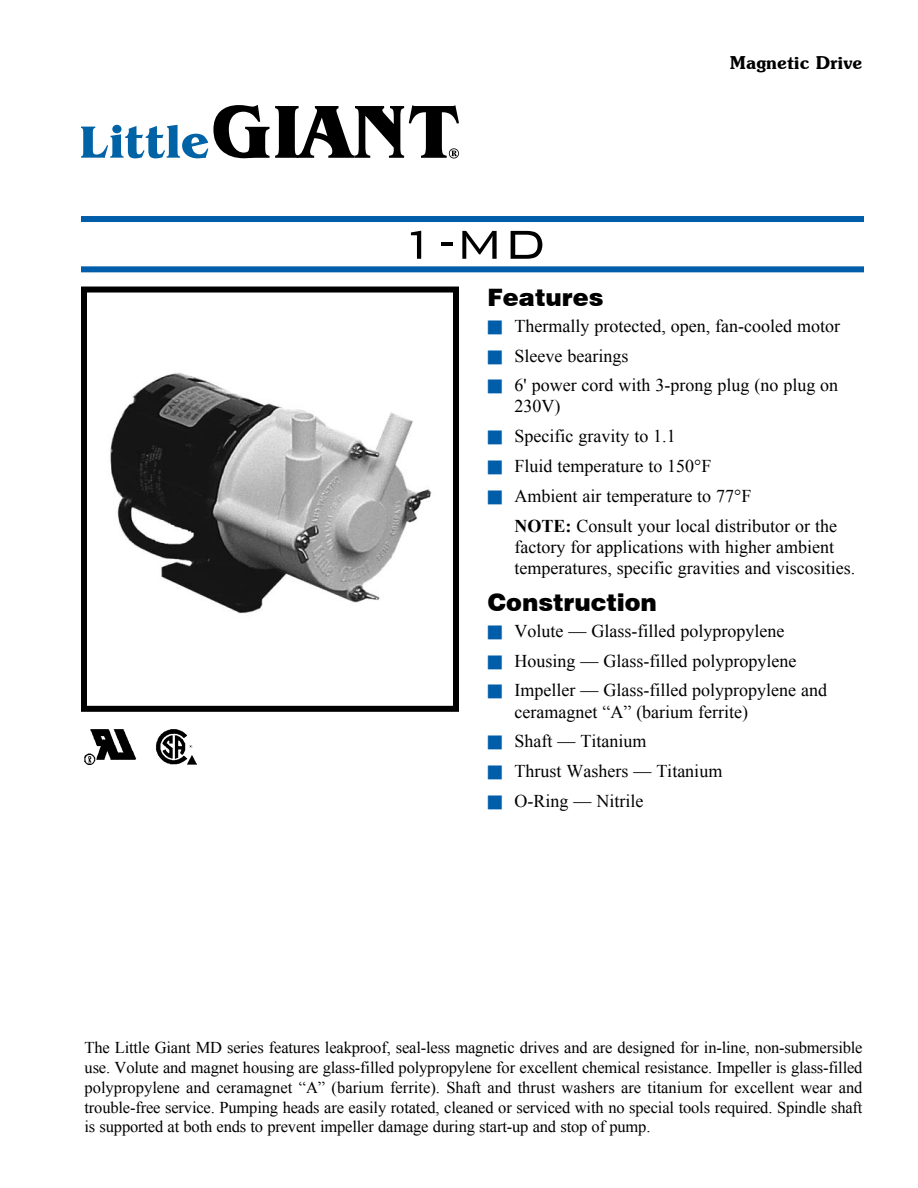
<style>
.page{position:relative;width:918px;height:1188px;background:#fff}
.page>*{position:absolute;margin:0;border:0;box-sizing:border-box;transform-origin:0 0}
.t1{font:300 54px "Bank Gothic BT";color:#000}
.t2{font:900 24px "Swiss 721 BT";color:#000}
.t3{font:18px/21.1px "Times New Roman";color:#000}
.t4{font:600 18px "Souvenir IT Cby BT";color:#000}
.t5{font:16.5px/19.8px "Times New Roman";letter-spacing:-.01em;color:#000;text-align:justify}
.s1{color:#005daa}
.s2{font-weight:700}
</style>
<div class="page">
<img style="left:110px;top:373px;width:322px;height:241px">
<div style="left:81px;top:287px;width:378px;height:425px;border:6px solid #000"></div>
<img style="left:84px;top:729px;width:53px;height:35px">
<div style="left:81px;top:216px;width:783px;height:6px;background:#005daa"></div>
<div style="left:81px;top:266px;width:783px;height:6px;background:#005daa"></div>
<img style="left:155px;top:729px;width:41px;height:35px">
<svg style="left:81px;top:105px;width:378px;height:53px"></svg>
<h1 class="t1" style="left:398px;top:216px;width:150px">1-MD</h1>
<p class="t4" style="left:730px;top:51px;width:134px">Magnetic Drive</p>
<h2 class="t2" style="left:488px;top:283px;width:118px">Features</h2>
<p class="t3" style="left:488px;top:315px;width:354px"><span class="s1">■</span> Thermally protected, open, fan-cooled motor</p>
<p class="t3" style="left:488px;top:345px;width:142px"><span class="s1">■</span> Sleeve bearings</p>
<p class="t3" style="left:515px;top:374px;width:325px;text-indent:-27px"><span class="s1">■</span> 6' power cord with 3-prong plug (no plug on<br>230V)</p>
<p class="t3" style="left:488px;top:425px;width:190px"><span class="s1">■</span> Specific gravity to 1.1</p>
<p class="t3" style="left:488px;top:455px;width:226px"><span class="s1">■</span> Fluid temperature to 150°F</p>
<p class="t3" style="left:515px;top:481px;width:324px;line-height:29.8px;text-indent:-27px"><span class="s1">■</span> Ambient air temperature to 77°F<br><span class="s2">NOTE:</span> Consult your local distributor or the</p>
<p class="t3" style="left:514px;top:536px;width:342px">factory for applications with higher ambient temperatures, specific gravities and viscosities.</p>
<h2 class="t2" style="left:488px;top:588px;width:171px">Construction</h2>
<p class="t3" style="left:488px;top:620px;width:298px"><span class="s1">■</span> Volute — Glass-filled polypropylene</p>
<p class="t3" style="left:488px;top:650px;width:310px"><span class="s1">■</span> Housing — Glass-filled polypropylene</p>
<p class="t3" style="left:515px;top:680px;width:314px;text-indent:-27px"><span class="s1">■</span> Impeller — Glass-filled polypropylene and ceramagnet “A” (barium ferrite)</p>
<p class="t3" style="left:488px;top:730px;width:160px"><span class="s1">■</span> Shaft — Titanium</p>
<p class="t3" style="left:488px;top:760px;width:236px"><span class="s1">■</span> Thrust Washers — Titanium</p>
<p class="t3" style="left:488px;top:790px;width:157px"><span class="s1">■</span> O-Ring — Nitrile</p>
<p class="t5" style="left:84px;top:1038px;width:780px">The Little Giant MD series features leakproof, seal-less magnetic drives and are designed for in-line, non-submersible use. Volute and magnet housing are glass-filled polypropylene for excellent chemical resistance. Impeller is glass-filled polypropylene and ceramagnet “A” (barium ferrite). Shaft and thrust washers are titanium for excellent wear and trouble-free service. Pumping heads are easily rotated, cleaned or serviced with no special tools required. Spindle shaft is supported at both ends to prevent impeller damage during start-up and stop of pump.</p>
</div>
